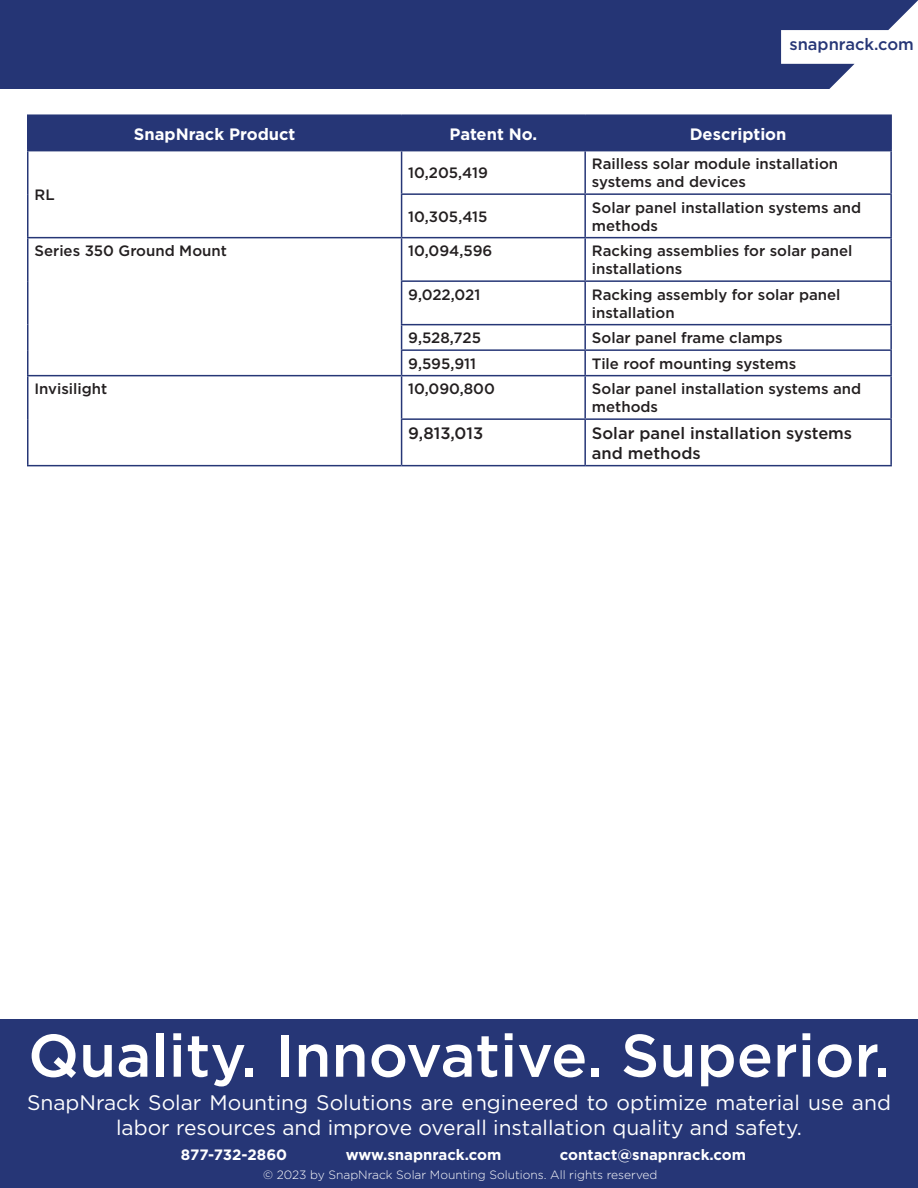
<style>
.page{position:relative;width:918px;height:1188px;background:#fff}
.page>*{position:absolute;margin:0;border:0;box-sizing:border-box;transform-origin:0 0}
.t1{font:500 60px "Gotham";color:#fff}
.t2{font:21px/25.2px "Gotham";color:#fff;text-align:center}
.t3{font:500 16.5px/19.8px "Gotham";color:#231f20}
.t4{font:700 16.5px "Gotham";color:#fff}
.t5{font:500 16.5px "Gotham";color:#263676}
.t6{font:500 15px/18px "Gotham";color:#231f20}
.t7{font:700 15px "Gotham";color:#fff}
.t8{font:300 12px "Gotham";color:#fff}
</style>
<div class="page">
<div style="left:0;top:0;width:918px;height:107px;background:#253575"></div>
<svg style="left:781px;top:0;width:137px;height:90px"></svg>
<div style="left:0;top:90px;width:918px;height:18px;background:#fff"></div>
<div style="left:0;top:1020px;width:918px;height:168px;background:#263676"></div>
<div style="left:28px;top:116px;width:862px;height:34px;background:#263676"></div>
<hr style="left:27px;top:114px;width:375px;height:2px;background:#263676">
<hr style="left:27px;top:116px;width:1px;height:34px;background:#263676">
<hr style="left:402px;top:114px;width:183px;height:2px;background:#263676">
<hr style="left:401px;top:116px;width:1px;height:34px;background:#263676">
<hr style="left:585px;top:114px;width:307px;height:2px;background:#263676">
<hr style="left:584px;top:116px;width:2px;height:34px;background:#263676">
<hr style="left:890px;top:116px;width:2px;height:34px;background:#263676">
<hr style="left:27px;top:150px;width:375px;height:1px;background:#263676">
<hr style="left:27px;top:151px;width:1px;height:43px;background:#263676">
<hr style="left:402px;top:150px;width:183px;height:1px;background:#263676">
<hr style="left:401px;top:151px;width:1px;height:42px;background:#263676">
<hr style="left:585px;top:150px;width:307px;height:1px;background:#263676">
<hr style="left:584px;top:151px;width:2px;height:42px;background:#263676">
<hr style="left:890px;top:151px;width:2px;height:42px;background:#263676">
<hr style="left:27px;top:194px;width:1px;height:43px;background:#263676">
<hr style="left:401px;top:193px;width:184px;height:2px;background:#263676">
<hr style="left:401px;top:195px;width:1px;height:42px;background:#263676">
<hr style="left:585px;top:193px;width:307px;height:2px;background:#263676">
<hr style="left:584px;top:195px;width:2px;height:42px;background:#263676">
<hr style="left:890px;top:195px;width:2px;height:42px;background:#263676">
<hr style="left:27px;top:237px;width:375px;height:1px;background:#263676">
<hr style="left:27px;top:238px;width:1px;height:43px;background:#263676">
<hr style="left:402px;top:237px;width:183px;height:1px;background:#263676">
<hr style="left:401px;top:238px;width:1px;height:42px;background:#263676">
<hr style="left:585px;top:237px;width:307px;height:1px;background:#263676">
<hr style="left:584px;top:238px;width:2px;height:42px;background:#263676">
<hr style="left:890px;top:238px;width:2px;height:42px;background:#263676">
<hr style="left:27px;top:281px;width:1px;height:44px;background:#263676">
<hr style="left:401px;top:280px;width:184px;height:2px;background:#263676">
<hr style="left:401px;top:282px;width:1px;height:42px;background:#263676">
<hr style="left:585px;top:280px;width:307px;height:2px;background:#263676">
<hr style="left:584px;top:282px;width:2px;height:42px;background:#263676">
<hr style="left:890px;top:282px;width:2px;height:42px;background:#263676">
<hr style="left:401px;top:324px;width:184px;height:1px;background:#263676">
<hr style="left:585px;top:324px;width:307px;height:1px;background:#263676">
<hr style="left:584px;top:325px;width:2px;height:24px;background:#263676">
<hr style="left:890px;top:325px;width:2px;height:24px;background:#263676">
<svg style="left:27px;top:325px;width:1px;height:50px"></svg>
<hr style="left:401px;top:349px;width:184px;height:2px;background:#263676">
<svg style="left:401px;top:325px;width:1px;height:50px"></svg>
<hr style="left:585px;top:349px;width:307px;height:2px;background:#263676">
<hr style="left:584px;top:351px;width:2px;height:24px;background:#263676">
<hr style="left:890px;top:351px;width:2px;height:24px;background:#263676">
<hr style="left:27px;top:375px;width:375px;height:1px;background:#263676">
<hr style="left:27px;top:376px;width:1px;height:43px;background:#263676">
<hr style="left:402px;top:375px;width:183px;height:1px;background:#263676">
<hr style="left:401px;top:376px;width:1px;height:42px;background:#263676">
<hr style="left:585px;top:375px;width:307px;height:1px;background:#263676">
<hr style="left:584px;top:376px;width:2px;height:42px;background:#263676">
<hr style="left:890px;top:376px;width:2px;height:42px;background:#263676">
<hr style="left:27px;top:419px;width:1px;height:46px;background:#263676">
<hr style="left:401px;top:418px;width:184px;height:2px;background:#263676">
<hr style="left:401px;top:420px;width:1px;height:45px;background:#263676">
<hr style="left:585px;top:418px;width:307px;height:2px;background:#263676">
<hr style="left:584px;top:420px;width:2px;height:45px;background:#263676">
<hr style="left:890px;top:420px;width:2px;height:45px;background:#263676">
<hr style="left:27px;top:465px;width:375px;height:1px;background:#263676">
<hr style="left:402px;top:465px;width:183px;height:1px;background:#263676">
<hr style="left:585px;top:465px;width:307px;height:1px;background:#263676">
<p class="t5" style="left:789px;top:34px;width:126px">snapnrack.com</p>
<p class="t6" style="left:34px;top:186px;width:22px">RL</p>
<p class="t4" style="left:134px;top:123px;width:163px">SnapNrack Product</p>
<p class="t4" style="left:450px;top:123px;width:89px">Patent No.</p>
<p class="t4" style="left:690px;top:123px;width:98px">Description</p>
<p class="t6" style="left:408px;top:164px;width:81px">10,205,419</p>
<p class="t6" style="left:592px;top:155px;width:248px">Railless solar module installation systems and devices</p>
<p class="t6" style="left:408px;top:207px;width:81px">10,305,415</p>
<p class="t6" style="left:592px;top:198px;width:271px">Solar panel installation systems and methods</p>
<p class="t6" style="left:35px;top:242px;width:194px">Series 350 Ground Mount</p>
<p class="t6" style="left:408px;top:242px;width:86px">10,094,596</p>
<p class="t6" style="left:592px;top:242px;width:262px">Racking assemblies for solar panel installations</p>
<p class="t6" style="left:408px;top:285px;width:74px">9,022,021</p>
<p class="t6" style="left:592px;top:285px;width:250px">Racking assembly for solar panel installation</p>
<p class="t6" style="left:408px;top:329px;width:74px">9,528,725</p>
<p class="t6" style="left:592px;top:329px;width:192px">Solar panel frame clamps</p>
<p class="t6" style="left:408px;top:354px;width:69px">9,595,911</p>
<p class="t6" style="left:592px;top:354px;width:206px">Tile roof mounting systems</p>
<p class="t6" style="left:35px;top:380px;width:74px">Invisilight</p>
<p class="t6" style="left:408px;top:380px;width:88px">10,090,800</p>
<p class="t6" style="left:592px;top:380px;width:271px">Solar panel installation systems and methods</p>
<p class="t3" style="left:408px;top:423px;width:76px">9,813,013</p>
<p class="t3" style="left:592px;top:423px;width:262px">Solar panel installation systems and methods</p>
<h1 class="t1" style="left:28px;top:1016px;width:863px">Quality. Innovative. Superior.</h1>
<h2 class="t2" style="left:27px;top:1090px;width:866px">SnapNrack Solar Mounting Solutions are engineered to optimize material use and labor resources and improve overall installation quality and safety.</h2>
<p class="t7" style="left:181px;top:1145px;width:108px">877-732-2860</p>
<p class="t7" style="left:346px;top:1145px;width:157px">www.snapnrack.com</p>
<p class="t7" style="left:560px;top:1145px;width:188px">contact@snapnrack.com</p>
<p class="t8" style="left:263px;top:1167px;width:396px">© 2023 by SnapNrack Solar Mounting Solutions. All rights reserved</p>
</div>
